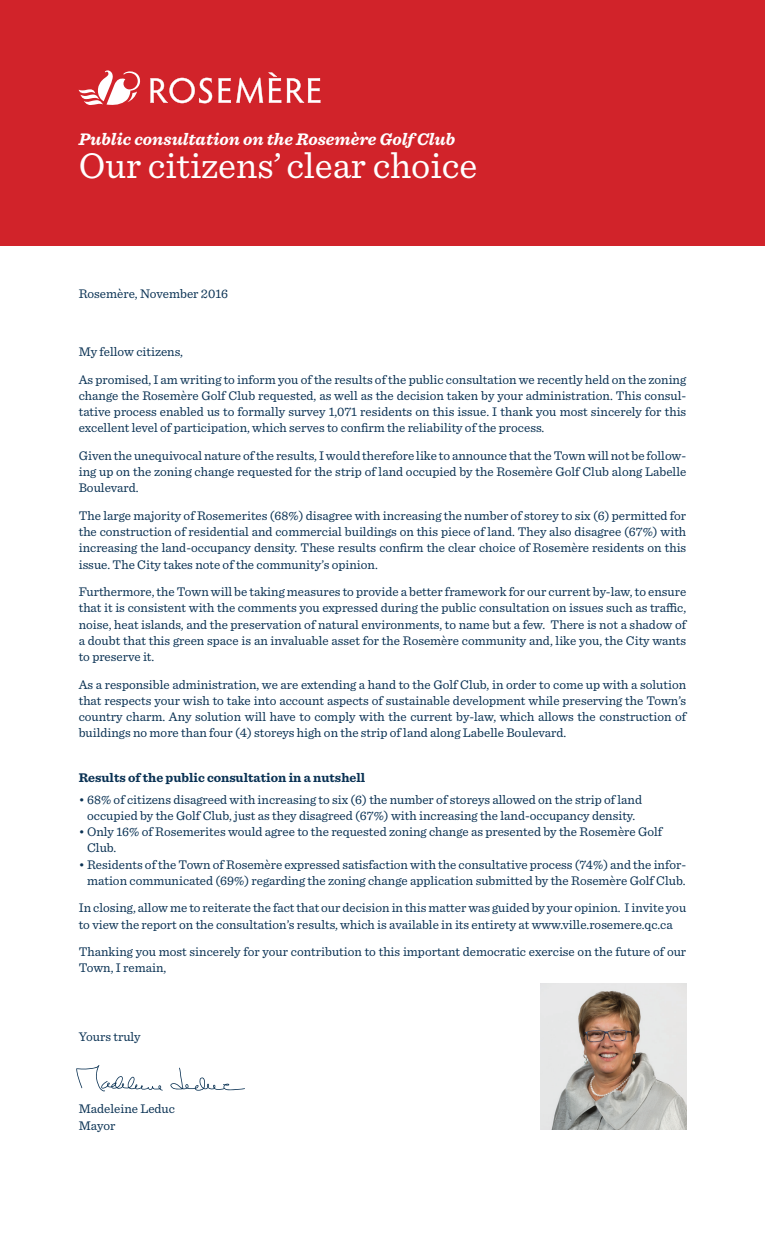
<style>
.page{position:relative;width:765px;height:1260px;background:#fff}
.page>*{position:absolute;margin:0;border:0;box-sizing:border-box;transform-origin:0 0}
.t1{font:37.5px "Sentinel";color:#fff}
.t2{font:italic 700 17.5px "Sentinel";color:#fff}
.t3{font:13.12px/16.2px "Sentinel";color:#093153;text-align:justify}
.t4{font:700 13.12px "Sentinel";color:#093153}
</style>
<div class="page">
<div style="left:0;top:0;width:765px;height:246px;background:#d1232a"></div>
<svg style="left:150px;top:78px;width:62px;height:25px"></svg>
<svg style="left:218px;top:72px;width:63px;height:31px"></svg>
<svg style="left:287px;top:78px;width:33px;height:25px"></svg>
<svg style="left:79px;top:70px;width:61px;height:35px"></svg>
<img style="left:540px;top:984px;width:146px;height:145px">
<svg style="left:76px;top:1065px;width:87px;height:26px"></svg>
<svg style="left:170px;top:1068px;width:75px;height:23px"></svg>
<p class="t2" style="left:79px;top:126px;width:378px">Public consultation on the Rosemère Golf Club</p>
<p class="t1" style="left:79px;top:137px;width:400px">Our citizens’ clear choice</p>
<p class="t3" style="left:79px;top:285px;width:151px">Rosemère, November 2016</p>
<p class="t3" style="left:79px;top:343px;width:106px">My fellow citizens,</p>
<p class="t3" style="left:79px;top:370px;width:609px">As promised, I am writing to inform you of the results of the public consultation we recently held on the zoning change the Rosemère Golf Club requested, as well as the decision taken by your administration. This consul&shy;tative process enabled us to formally survey 1,071 residents on this issue. I thank you most sincerely for this excellent level of participation, which serves to confirm the reliability of the process.</p>
<p class="t3" style="left:79px;top:447px;width:609px">Given the unequivocal nature of the results, I would therefore like to announce that the Town will not be follow&shy;ing up on the zoning change requested for the strip of land occupied by the Rosemère Golf Club along Labelle Boulevard.</p>
<p class="t3" style="left:79px;top:507px;width:609px">The large majority of Rosemerites (68%) disagree with increasing the number of storey to six (6) permitted for the construction of residential and commercial buildings on this piece of land. They also disagree (67%) with increasing the land-occupancy density. These results confirm the clear choice of Rosemère residents on this issue. The City takes note of the community’s opinion.</p>
<p class="t3" style="left:79px;top:583px;width:609px">Furthermore, the Town will be taking measures to provide a better framework for our current by-law, to ensure that it is consistent with the comments you expressed during the public consultation on issues such as traffic, noise, heat islands, and the preservation of natural environments, to name but a few. There is not a shadow of a doubt that this green space is an invaluable asset for the Rosemère community and, like you, the City wants to preserve it.</p>
<p class="t3" style="left:79px;top:675px;width:609px">As a responsible administration, we are extending a hand to the Golf Club, in order to come up with a solution that respects your wish to take into account aspects of sustainable development while preserving the Town’s country charm. Any solution will have to comply with the current by-law, which allows the construction of buildings no more than four (4) storeys high on the strip of land along Labelle Boulevard.</p>
<p class="t4" style="left:79px;top:767px;width:288px">Results of the public consultation in a nutshell</p>
<p class="t3" style="left:79px;top:790px;width:565px;text-align:center">• 68% of citizens disagreed with increasing to six (6) the number of storeys allowed on the strip of land occupied by the Golf Club, just as they disagreed (67%) with increasing the land-occupancy density.</p>
<p class="t3" style="left:87px;top:823px;width:577px;text-indent:-8px">• Only 16% of Rosemerites would agree to the requested zoning change as presented by the Rosemère Golf<br>Club.</p>
<p class="t3" style="left:79px;top:855px;width:609px;text-align:center">• Residents of the Town of Rosemère expressed satisfaction with the consultative process (74%) and the infor&shy;mation communicated (69%) regarding the zoning change application submitted by the Rosemère Golf Club.</p>
<p class="t3" style="left:79px;top:899px;width:609px">In closing, allow me to reiterate the fact that our decision in this matter was guided by your opinion. I invite you to view the report on the consultation’s results, which is available in its entirety at www.ville.rosemere.qc.ca</p>
<p class="t3" style="left:79px;top:943px;width:609px">Thanking you most sincerely for your contribution to this important democratic exercise on the future of our<br>Town, I remain,</p>
<p class="t3" style="left:79px;top:1028px;width:63px">Yours truly</p>
<p class="t3" style="left:79px;top:1100px;width:98px">Madeleine Leduc</p>
<p class="t3" style="left:79px;top:1116px;width:38px">Mayor</p>
</div>
